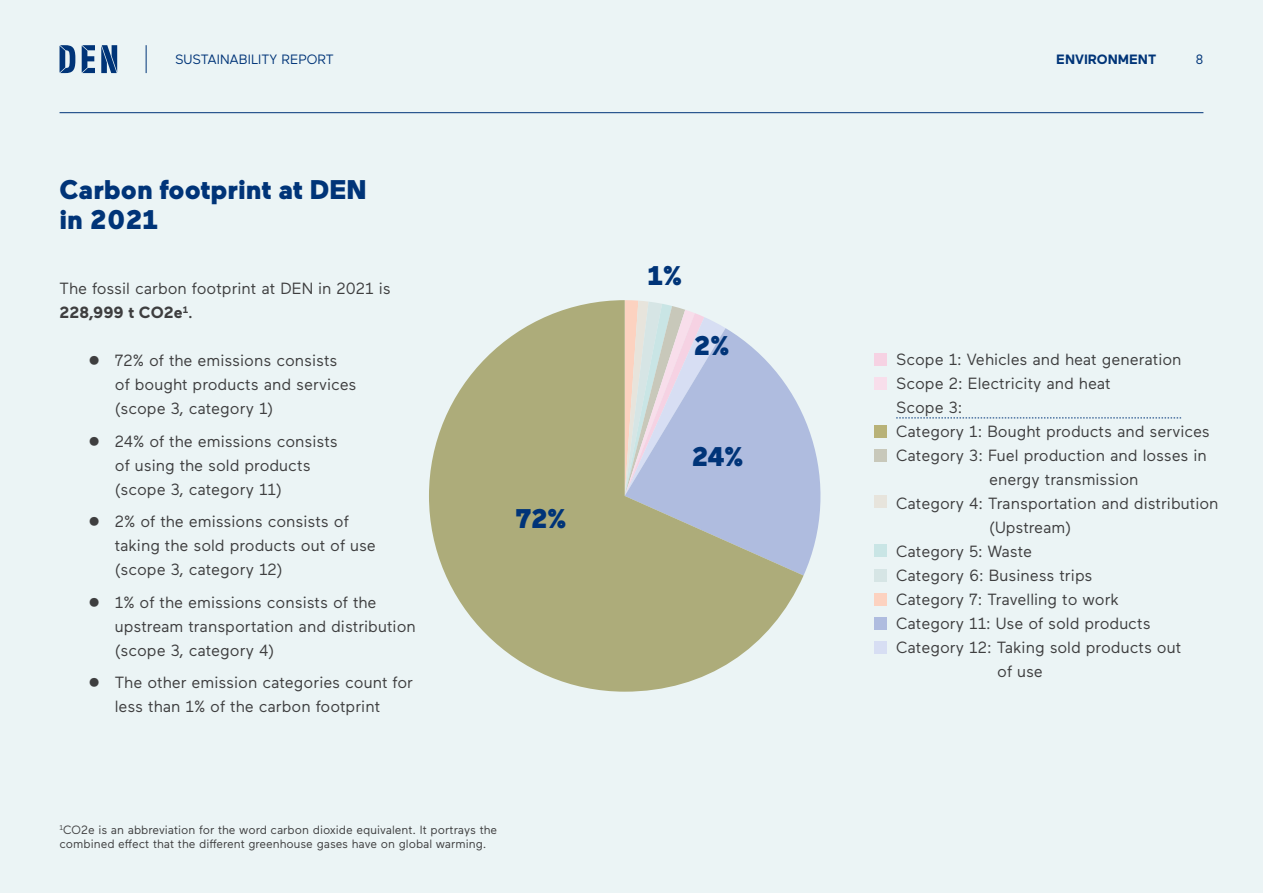
<style>
.page{position:relative;width:1263px;height:893px;background:#ebf4f5}
.page>*{position:absolute;margin:0;border:0;box-sizing:border-box;transform-origin:0 0}
.Otsikko{font:900 27px/30px "Maax";color:#003478}
.Leipis{font:16.2px/24px "Maax";color:#3e3e3f}
.bullet{font:16.2px/24px "Maax";color:#3e3e3f}
.t1{font:13.5px "Maax";color:#003478}
.ylä{font:700 13.5px "Maax";color:#003478}
.Leipis-2{font:12px/14.4px "Maax";color:#3e3e3f}
.s1{font-weight:700}
.s2{font-weight:500}
</style>
<div class="page">
<hr style="left:60px;top:112px;width:1143px;height:1px;background:#003478">
<div style="left:874px;top:617px;width:13px;height:13px;background:#afbcdf"></div>
<div style="left:874px;top:425px;width:13px;height:13px;background:#b8b278"></div>
<div style="left:874px;top:495px;width:13px;height:13px;background:#e7e4dc"></div>
<div style="left:874px;top:569px;width:13px;height:13px;background:#d6e5e5"></div>
<div style="left:874px;top:353px;width:13px;height:13px;background:#f6d2e3"></div>
<div style="left:874px;top:641px;width:13px;height:12px;background:#d7def3"></div>
<div style="left:874px;top:449px;width:13px;height:13px;background:#c8c8ba"></div>
<div style="left:874px;top:544px;width:13px;height:12px;background:#c9e5e5"></div>
<div style="left:874px;top:593px;width:13px;height:13px;background:#fcd2c0"></div>
<div style="left:874px;top:377px;width:13px;height:13px;background:#f8deeb"></div>
<svg style="left:803px;top:416px;width:18px;height:159px;fill:#afbcdf"></svg>
<svg style="left:429px;top:300px;width:374px;height:392px;fill:#adac7a"></svg>
<svg style="left:896px;top:418px;width:285px;height:1px"></svg>
<svg style="left:82px;top:45px;width:13px;height:28px"></svg>
<svg style="left:101px;top:45px;width:16px;height:28px"></svg>
<svg style="left:60px;top:45px;width:15px;height:28px"></svg>
<svg style="left:146px;top:45px;width:1px;height:28px"></svg>
<p class="t1" style="left:175px;top:51px;width:160px">SUSTAINABILITY REPORT</p>
<p class="ylä" style="left:1056px;top:51px;width:102px">ENVIRONMENT</p>
<p class="t1" style="left:1196px;top:51px;width:9px">8</p>
<p class="Otsikko" style="left:60px;top:174px;width:309px">Carbon footprint at DEN in 2021</p>
<p class="Leipis" style="left:60px;top:276px;width:333px">The fossil carbon footprint at DEN in 2021 is<br><span class="s1">228,999 t CO2e</span><sup>1</sup><span class="s2">.</span></p>
<p class="bullet" style="left:115px;top:348px;width:243px;text-indent:-26px">● 72% of the emissions consists of bought products and services (scope 3, category 1)</p>
<p class="bullet" style="left:115px;top:428px;width:225px;text-indent:-26px">● 24% of the emissions consists of using the sold products (scope 3, category 11)</p>
<p class="bullet" style="left:115px;top:509px;width:263px;text-indent:-26px">● 2% of the emissions consists of taking the sold products out of use (scope 3, category 12)</p>
<p class="bullet" style="left:115px;top:589px;width:303px;text-indent:-26px">● 1% of the emissions consists of the upstream transportation and distribution (scope 3, category 4)</p>
<p class="bullet" style="left:89px;top:670px;width:325px;text-align:center">● The other emission categories count for less than 1% of the carbon footprint</p>
<p class="Otsikko" style="left:515px;top:502px;width:52px">72%</p>
<p class="Leipis-2" style="left:60px;top:822px;width:439px"><sup>1</sup>CO2e is an abbreviation for the word carbon dioxide equivalent. It portrays the combined effect that the different greenhouse gases have on global warming.</p>
<p class="Otsikko" style="left:647px;top:260px;width:36px">1%</p>
<p class="Otsikko" style="left:694px;top:329px;width:37px">2%</p>
<p class="Otsikko" style="left:692px;top:441px;width:53px">24%</p>
<p class="Leipis" style="left:896px;top:347px;width:287px">Scope 1: Vehicles and heat generation</p>
<p class="Leipis" style="left:896px;top:371px;width:216px">Scope 2: Electricity and heat</p>
<p class="Leipis" style="left:896px;top:395px;width:68px">Scope 3:</p>
<p class="Leipis" style="left:896px;top:419px;width:315px">Category 1: Bought products and services</p>
<p class="Leipis" style="left:989px;top:443px;width:219px;text-indent:-93px">Category 3: Fuel production and losses in energy transmission</p>
<p class="Leipis" style="left:989px;top:491px;width:231px;text-indent:-93px">Category 4: Transportation and distribution (Upstream)</p>
<p class="Leipis" style="left:896px;top:539px;width:138px">Category 5: Waste</p>
<p class="Leipis" style="left:896px;top:563px;width:198px">Category 6: Business trips</p>
<p class="Leipis" style="left:896px;top:587px;width:225px">Category 7: Travelling to work</p>
<p class="Leipis" style="left:896px;top:611px;width:256px">Category 11: Use of sold products</p>
<p class="Leipis" style="left:997px;top:635px;width:186px;text-indent:-101px">Category 12: Taking sold products out of use</p>
</div>
